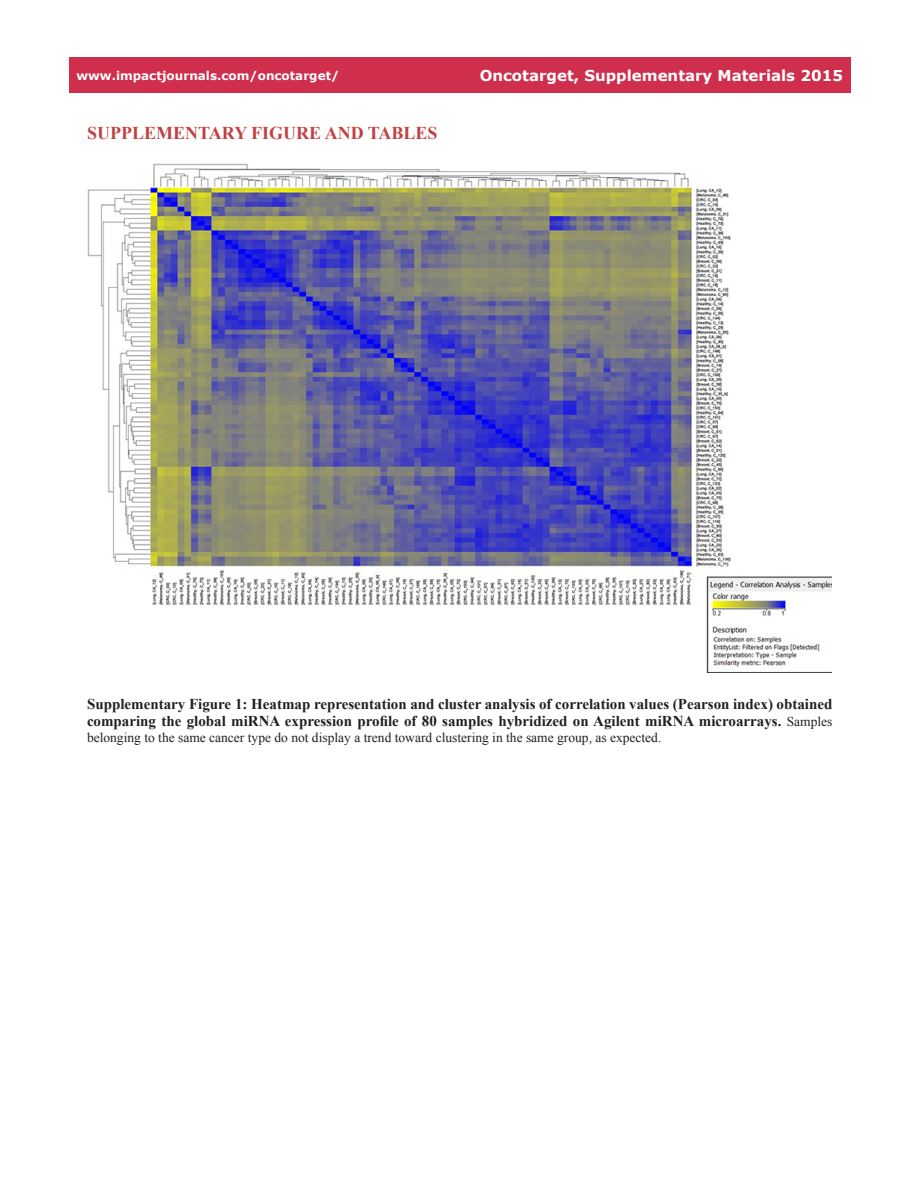
<style>
.page{position:relative;width:918px;height:1188px;background:#fff}
.page>*{position:absolute;margin:0;border:0;box-sizing:border-box;transform-origin:0 0}
.Heading{font:700 18px "Times New Roman";color:#c24141}
.t1{font:700 15px/16.2px "Times New Roman";color:#231f20}
.t2{font:700 15px "Verdana";color:#fff}
.t3{font:13.5px "Times New Roman";color:#231f20}
.t4{font:700 12px "Verdana";color:#fff}
.s1{font-weight:400;font-size:13.5px}
</style>
<div class="page">
<div style="left:69px;top:57px;width:781px;height:36px;background:#cf2e4c"></div>
<img style="left:87px;top:164px;width:745px;height:508px">
<p class="t4" style="left:76px;top:67px;width:264px">www.impactjournals.com/oncotarget/</p>
<p class="t2" style="left:480px;top:65px;width:365px">Oncotarget, Supplementary Materials 2015</p>
<p class="Heading" style="left:87px;top:120px;width:352px">SUPPLEMENTARY FIGURE AND TABLES</p>
<p class="t1" style="left:87px;top:696px;width:747px">Supplementary Figure 1: Heatmap representation and cluster analysis of correlation values (Pearson index) obtained comparing the global miRNA expression profile of 80 samples hybridized on Agilent miRNA microarrays. <span class="s1">Samples</span></p>
<p class="t3" style="left:87px;top:728px;width:576px">belonging to the same cancer type do not display a trend toward clustering in the same group, as expected.</p>
</div>
